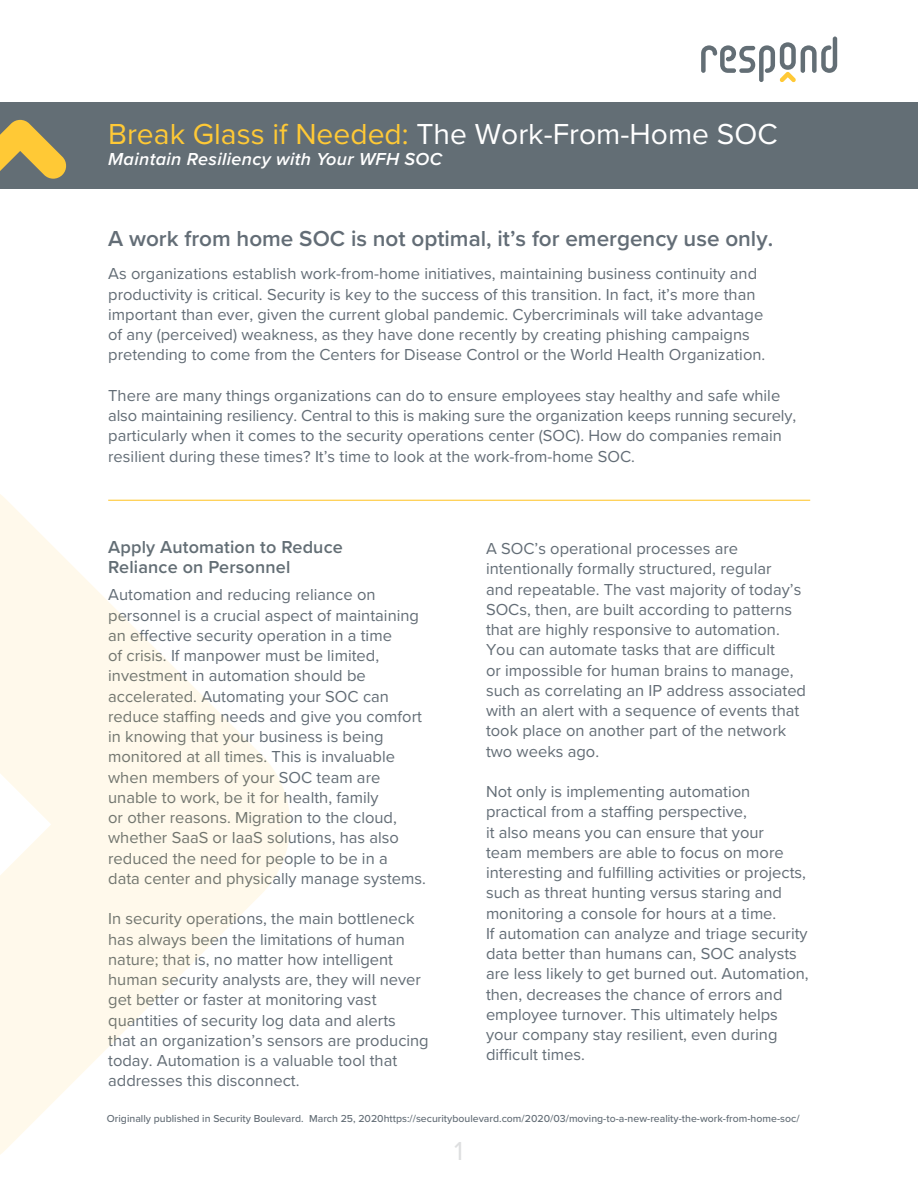
<style>
.page{position:relative;width:918px;height:1188px;background:#fff}
.page>*{position:absolute;margin:0;border:0;box-sizing:border-box;transform-origin:0 0}
.t1{font:30px "Proxima Nova";color:#fff}
.t2{font:27px "Proxima Nova";color:#dedfe0}
.Sub_Heads{font:600 22.5px "Proxima Nova";color:#636d76}
.Subhead_1{font:600 18px/20.2px "Proxima Nova";letter-spacing:.01em;color:#636e75}
.Subhead_1-2{font:italic 600 18px "Proxima Nova";letter-spacing:.02em;color:#fff}
.t3{font:16.5px/20.2px "Proxima Nova";color:#636d76}
.Body_Highlight{font:500 10.5px "Proxima Nova";color:#636d76}
.s1{color:#ffc936}
</style>
<div class="page">
<div style="left:0;top:102px;width:918px;height:87px;background:#636e75"></div>
<svg style="left:701px;top:37px;width:136px;height:45px"></svg>
<hr style="left:108px;top:500px;width:702px;height:1px;background:#ffc936">
<svg style="left:0;top:120px;width:67px;height:59px"></svg>
<svg style="left:0;top:494px;width:290px;height:661px;fill:#fff9eb"></svg>
<p class="t1" style="left:108px;top:111px;width:671px"><span class="s1">Break Glass if Needed:</span> The Work-From-Home SOC</p>
<p class="Subhead_1-2" style="left:108px;top:145px;width:335px">Maintain Resiliency with Your WFH SOC</p>
<p class="Sub_Heads" style="left:108px;top:221px;width:667px">A work from home SOC is not optimal, it’s for emergency use only.</p>
<p class="t3" style="left:108px;top:263px;width:659px">As organizations establish work-from-home initiatives, maintaining business continuity and productivity is critical. Security is key to the success of this transition. In fact, it’s more than important than ever, given the current global pandemic. Cybercriminals will take advantage of any (perceived) weakness, as they have done recently by creating phishing campaigns pretending to come from the Centers for Disease Control or the World Health Organization.</p>
<p class="t3" style="left:108px;top:384px;width:689px">There are many things organizations can do to ensure employees stay healthy and safe while also maintaining resiliency. Central to this is making sure the organization keeps running securely, particularly when it comes to the security operations center (SOC). How do companies remain resilient during these times? It’s time to look at the work-from-home SOC.</p>
<p class="Subhead_1" style="left:108px;top:537px;width:236px">Apply Automation to Reduce<br>Reliance on Personnel</p>
<p class="t3" style="left:108px;top:584px;width:319px">Automation and reducing reliance on personnel is a crucial aspect of maintaining an effective security operation in a time<br>of crisis. If manpower must be limited, investment in automation should be accelerated. Automating your SOC can reduce staffing needs and give you comfort in knowing that your business is being monitored at all times. This is invaluable when members of your SOC team are unable to work, be it for health, family<br>or other reasons. Migration to the cloud, whether SaaS or IaaS solutions, has also reduced the need for people to be in a<br>data center and physically manage systems.</p>
<p class="t3" style="left:108px;top:908px;width:322px">In security operations, the main bottleneck has always been the limitations of human nature; that is, no matter how intelligent human security analysts are, they will never get better or faster at monitoring vast quantities of security log data and alerts<br>that an organization’s sensors are producing today. Automation is a valuable tool that addresses this disconnect.</p>
<p class="t3" style="left:486px;top:538px;width:322px">A SOC’s operational processes are intentionally formally structured, regular<br>and repeatable. The vast majority of today’s SOCs, then, are built according to patterns that are highly responsive to automation.<br>You can automate tasks that are difficult<br>or impossible for human brains to manage, such as correlating an IP address associated with an alert with a sequence of events that took place on another part of the network two weeks ago.</p>
<p class="t3" style="left:486px;top:781px;width:324px">Not only is implementing automation practical from a staffing perspective,<br>it also means you can ensure that your<br>team members are able to focus on more interesting and fulfilling activities or projects, such as threat hunting versus staring and monitoring a console for hours at a time.<br>If automation can analyze and triage security data better than humans can, SOC analysts are less likely to get burned out. Automation, then, decreases the chance of errors and employee turnover. This ultimately helps your company stay resilient, even during difficult times.</p>
<p class="Body_Highlight" style="left:107px;top:1111px;width:694px">Originally published in Security Boulevard. March 25, 2020https://securityboulevard.com/2020/03/moving-to-a-new-reality-the-work-from-home-soc/</p>
<p class="t2" style="left:454px;top:1131px;width:11px">1</p>
</div>
